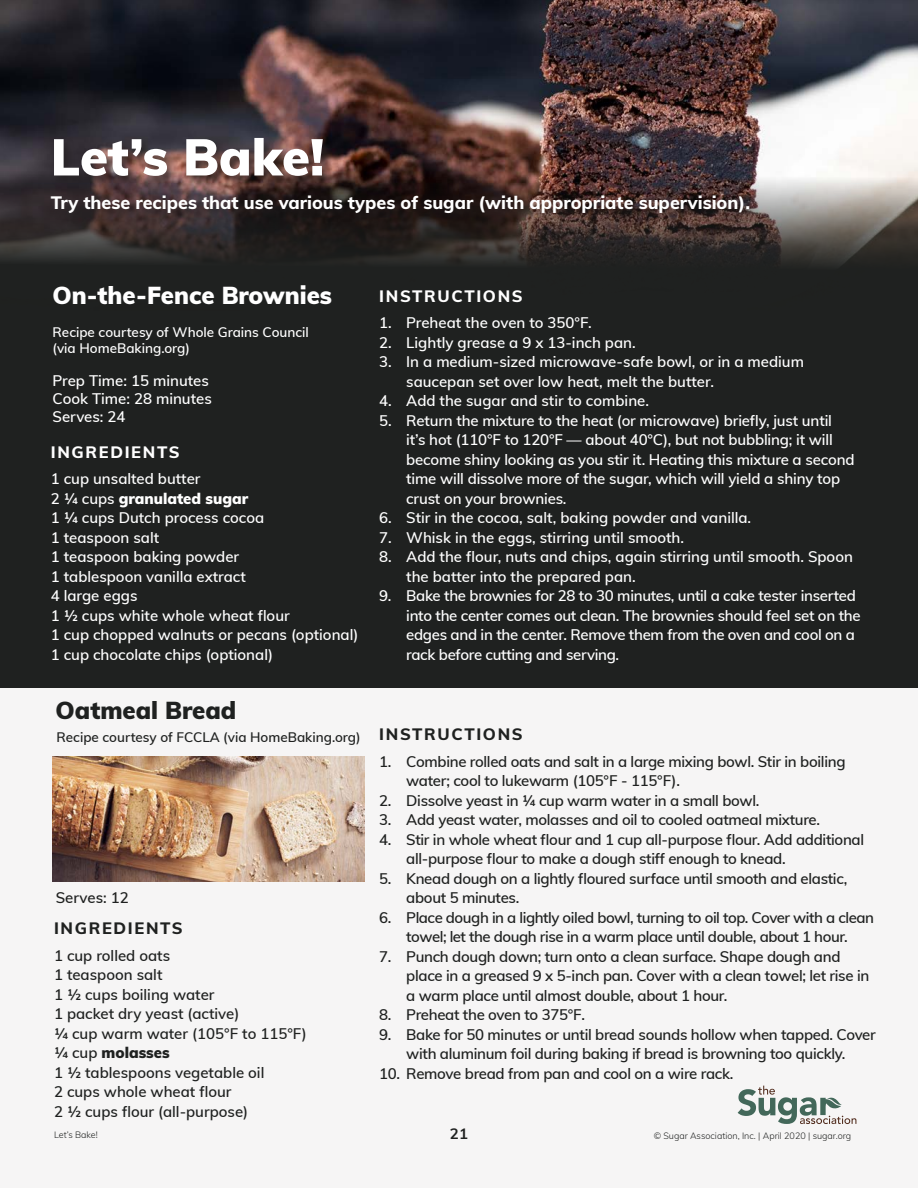
<style>
.page{position:relative;width:918px;height:1188px;background:#fff}
.page>*{position:absolute;margin:0;border:0;box-sizing:border-box;transform-origin:0 0}
.t1{font:900 51px "Muli";letter-spacing:-.005em;color:#fff}
.t2{font:900 24px "Muli";color:#fff}
.t3{font:900 24px "Muli";color:#1f2120}
.t4{font:800 18px "Muli";color:#fff}
.t5{font:800 16.5px "Muli";letter-spacing:.1em;color:#fff}
.t6{font:800 16.5px "Muli";letter-spacing:.1em;color:#1f2120}
.t7{font:600 15px/19.5px "Muli";color:#fff}
.t8{font:600 15px/19.5px "Muli";letter-spacing:-.02em;color:#1f2120}
.t9{font:600 15px/19.5px "Muli";letter-spacing:-.02em;color:#fff}
.t10{font:600 15px "Muli";color:#1f2120}
.t11{font:900 15px "Muli";color:#fff}
.t12{font:900 15px "Muli";color:#1f2120}
.t13{font:700 15px "Muli";color:#1f2120}
.t14{font:600 13.5px/16.2px "Muli";color:#fff}
.t15{font:600 13.5px "Muli";color:#1f2120}
.t16{font:300 9px "Muli";color:#1f2120}
.s1{font-weight:600}
</style>
<div class="page">
<div style="left:0;top:688px;width:918px;height:500px;background:#f6f5f5"></div>
<div style="left:0;top:0;width:918px;height:688px;background:#1f2120"></div>
<img style="left:0;top:0;width:918px;height:266px">
<img style="left:53px;top:757px;width:312px;height:124px">
<svg style="left:738px;top:1086px;width:118px;height:38px"></svg>
<div style="left:51px;top:135px;width:284px;height:53px;background:#231f20;opacity:.75"></div>
<div style="left:49px;top:194px;width:712px;height:31px;background:#231f20;opacity:.75"></div>
<p class="t1" style="left:51px;top:120px;width:275px">Let’s Bake!</p>
<p class="t4" style="left:51px;top:189px;width:701px">Try these recipes that use various types of sugar (with appropriate supervision).</p>
<p class="t2" style="left:53px;top:278px;width:281px">On-the-Fence Brownies</p>
<p class="t14" style="left:53px;top:323px;width:258px">Recipe courtesy of Whole Grains Council (via HomeBaking.org)</p>
<p class="t7" style="left:53px;top:370px;width:158px">Prep Time: 15 minutes</p>
<p class="t7" style="left:53px;top:388px;width:161px">Cook Time: 28 minutes</p>
<p class="t7" style="left:53px;top:406px;width:74px">Serves: 24</p>
<p class="t5" style="left:51px;top:440px;width:130px">INGREDIENTS</p>
<p class="t7" style="left:51px;top:468px;width:151px">1 cup unsalted butter</p>
<p class="t11" style="left:51px;top:487px;width:199px"><span class="s1">2 ¼ cups</span> granulated sugar</p>
<p class="t7" style="left:51px;top:507px;width:215px">1 ¼ cups Dutch process cocoa</p>
<p class="t7" style="left:51px;top:527px;width:110px">1 teaspoon salt</p>
<p class="t7" style="left:51px;top:546px;width:190px">1 teaspoon baking powder</p>
<p class="t7" style="left:51px;top:566px;width:197px">1 tablespoon vanilla extract</p>
<p class="t7" style="left:51px;top:585px;width:88px">4 large eggs</p>
<p class="t7" style="left:51px;top:605px;width:241px">1 ½ cups white whole wheat flour</p>
<p class="t7" style="left:51px;top:624px;width:309px">1 cup chopped walnuts or pecans (optional)</p>
<p class="t7" style="left:51px;top:644px;width:224px">1 cup chocolate chips (optional)</p>
<p class="t3" style="left:56px;top:693px;width:182px">Oatmeal Bread</p>
<p class="t15" style="left:57px;top:727px;width:306px">Recipe courtesy of FCCLA (via HomeBaking.org)</p>
<p class="t10" style="left:56px;top:887px;width:74px">Serves: 12</p>
<p class="t6" style="left:54px;top:916px;width:130px">INGREDIENTS</p>
<p class="t10" style="left:54px;top:945px;width:118px">1 cup rolled oats</p>
<p class="t10" style="left:54px;top:964px;width:110px">1 teaspoon salt</p>
<p class="t10" style="left:54px;top:984px;width:162px">1 1/2 cups boiling water</p>
<p class="t10" style="left:54px;top:1003px;width:187px">1 packet dry yeast (active)</p>
<p class="t10" style="left:54px;top:1023px;width:254px">1/4 cup warm water (105°F to 115°F)</p>
<p class="t12" style="left:54px;top:1042px;width:117px"><span class="s1">1/4 cup</span> molasses</p>
<p class="t10" style="left:54px;top:1062px;width:212px">1 1/2 tablespoons vegetable oil</p>
<p class="t10" style="left:54px;top:1081px;width:179px">2 cups whole wheat flour</p>
<p class="t10" style="left:54px;top:1101px;width:196px">2 1/2 cups flour (all-purpose)</p>
<p class="t5" style="left:379px;top:284px;width:145px">INSTRUCTIONS</p>
<p class="t7" style="left:379px;top:312px;width:214px">1. Preheat the oven to 350°F.</p>
<p class="t7" style="left:379px;top:332px;width:258px">2. Lightly grease a 9 x 13-inch pan.</p>
<p class="t7" style="left:406px;top:351px;width:399px;text-indent:-27px">3. In a medium-sized microwave-safe bowl, or in a medium saucepan set over low heat, melt the butter.</p>
<p class="t7" style="left:379px;top:390px;width:271px">4. Add the sugar and stir to combine.</p>
<p class="t7" style="left:406px;top:410px;width:450px;text-indent:-27px">5. Return the mixture to the heat (or microwave) briefly, just until it’s hot (110°F to 120°F — about 40°C), but not bubbling; it will become shiny looking as you stir it. Heating this mixture a second time will dissolve more of the sugar, which will yield a shiny top crust on your brownies.</p>
<p class="t7" style="left:379px;top:507px;width:373px">6. Stir in the cocoa, salt, baking powder and vanilla.</p>
<p class="t7" style="left:379px;top:527px;width:306px">7. Whisk in the eggs, stirring until smooth.</p>
<p class="t7" style="left:406px;top:546px;width:448px;text-indent:-27px">8. Add the flour, nuts and chips, again stirring until smooth. Spoon the batter into the prepared pan.</p>
<p class="t9" style="left:406px;top:585px;width:456px;text-indent:-27px">9. Bake the brownies for 28 to 30 minutes, until a cake tester inserted into the center comes out clean. The brownies should feel set on the edges and in the center. Remove them from the oven and cool on a rack before cutting and serving.</p>
<p class="t6" style="left:379px;top:722px;width:145px">INSTRUCTIONS</p>
<p class="t8" style="left:406px;top:751px;width:441px;text-indent:-27px">1. Combine rolled oats and salt in a large mixing bowl. Stir in boiling water; cool to lukewarm (105°F - 115°F).</p>
<p class="t8" style="left:379px;top:790px;width:382px">2. Dissolve yeast in 1/4 cup warm water in a small bowl.</p>
<p class="t8" style="left:379px;top:810px;width:442px">3. Add yeast water, molasses and oil to cooled oatmeal mixture.</p>
<p class="t8" style="left:406px;top:829px;width:459px;text-indent:-27px">4. Stir in whole wheat flour and 1 cup all-purpose flour. Add additional all-purpose flour to make a dough stiff enough to knead.</p>
<p class="t8" style="left:406px;top:868px;width:443px;text-indent:-27px">5. Knead dough on a lightly floured surface until smooth and elastic, about 5 minutes.</p>
<p class="t8" style="left:379px;top:907px;width:496px;text-align:center">6. Place dough in a lightly oiled bowl, turning to oil top. Cover with a clean towel; let the dough rise in a warm place until double, about 1 hour.</p>
<p class="t8" style="left:406px;top:946px;width:465px;text-indent:-27px">7. Punch dough down; turn onto a clean surface. Shape dough and place in a greased 9 x 5-inch pan. Cover with a clean towel; let rise in a warm place until almost double, about 1 hour.</p>
<p class="t8" style="left:379px;top:1005px;width:207px">8. Preheat the oven to 375°F.</p>
<p class="t8" style="left:379px;top:1024px;width:498px;text-align:center">9. Bake for 50 minutes or until bread sounds hollow when tapped. Cover with aluminum foil during baking if bread is browning too quickly.</p>
<p class="t8" style="left:379px;top:1063px;width:356px">10. Remove bread from pan and cool on a wire rack.</p>
<p class="t16" style="left:54px;top:1128px;width:45px">Let’s Bake!</p>
<p class="t13" style="left:450px;top:1123px;width:20px">21</p>
<p class="t16" style="left:654px;top:1129px;width:199px">© Sugar Association, Inc. | April 2020 | sugar.org</p>
</div>
